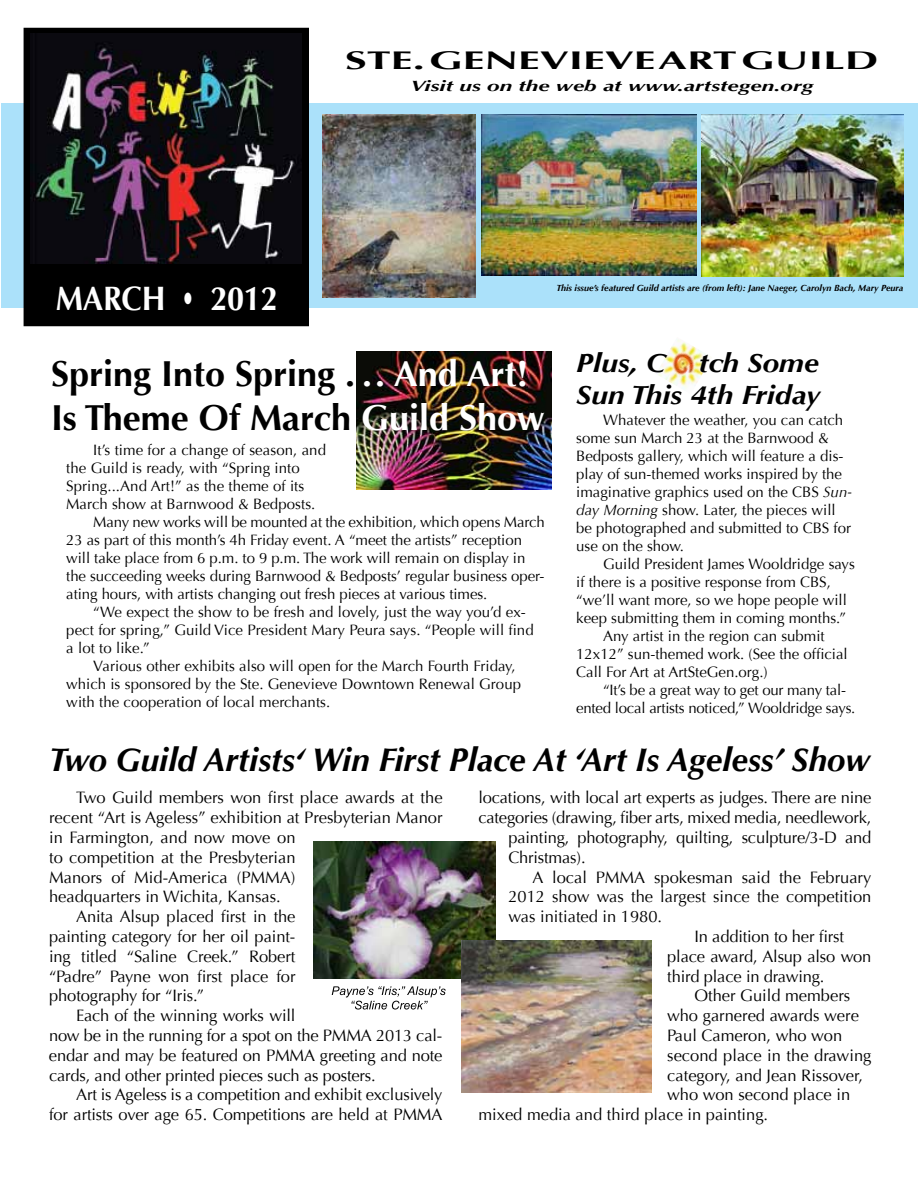
<style>
.page{position:relative;width:918px;height:1188px;background:#fff}
.page>*{position:absolute;margin:0;border:0;box-sizing:border-box;transform-origin:0 0}
.t1{font:700 36px/43.2px "Optima";color:#000}
.t2{font:700 33.75px "Optima";letter-spacing:-.01em;color:#fff;scale:.91 1}
.t3{font:italic 700 33px "Optima";color:#000}
.t4{font:italic 700 26.55px/31.8px "Optima";color:#000;scale:1.12 1}
.t5{font:700 25.5px "Optima";color:#000;scale:1.7 1}
.t6{font:16.5px "Optima";letter-spacing:-.005em;color:#000}
.t7{font:15px/18px "Optima";color:#000}
.t8{font:italic 700 15px "Optima";color:#000;scale:1.5 1}
.t9{font:italic 700 9px "Optima";color:#000}
.s1{color:#fff}
.s2{font-style:italic}
</style>
<div class="page">
<div style="left:2px;top:103px;width:916px;height:205px;background:#abe1fa"></div>
<div style="left:24px;top:28px;width:284px;height:298px;background:#000"></div>
<img style="left:31px;top:34px;width:270px;height:230px">
<img style="left:313px;top:841px;width:183px;height:137px">
<img style="left:656px;top:339px;width:56px;height:51px">
<img style="left:357px;top:351px;width:194px;height:139px">
<img style="left:481px;top:114px;width:215px;height:162px">
<img style="left:322px;top:114px;width:153px;height:183px">
<img style="left:701px;top:114px;width:202px;height:162px">
<img style="left:462px;top:940px;width:190px;height:153px">
<svg style="left:332px;top:986px;width:114px;height:24px"></svg>
<h3 class="t5" style="left:345px;top:46px;width:315px">STE. GENEVIEVE ART GUILD</h3>
<h2 class="t2" style="left:56px;top:279px;width:245px">MARCH • 2012</h2>
<p class="t8" style="left:410px;top:77px;width:270px">Visit us on the web at www.artstegen.org</p>
<p class="t9" style="left:557px;top:283px;width:348px">This issue’s featured Guild artists are (from left): Jane Naeger, Carolyn Bach, Mary Peura</p>
<h1 class="t1" style="left:51px;top:353px;width:495px">Spring Into Spring . <span class="s1">.. And Art!<br></span>Is Theme Of March <span class="s1">Guild Show</span></h1>
<p class="t7" style="left:93px;top:441px;width:234px">It’s time for a change of season, and</p>
<p class="t7" style="left:66px;top:459px;width:235px">the Guild is ready, with “Spring into</p>
<p class="t7" style="left:66px;top:477px;width:240px">Spring...And Art!” as the theme of its</p>
<p class="t7" style="left:66px;top:495px;width:251px">March show at Barnwood &amp; Bedposts.</p>
<p class="t7" style="left:93px;top:513px;width:453px">Many new works will be mounted at the exhibition, which opens March</p>
<p class="t7" style="left:66px;top:531px;width:457px">23 as part of this month’s 4h Friday event. A “meet the artists” reception</p>
<p class="t7" style="left:66px;top:549px;width:461px">will take place from 6 p.m. to 9 p.m. The work will remain on display in</p>
<p class="t7" style="left:66px;top:567px;width:480px">the succeeding weeks during Barnwood &amp; Bedposts’ regular business oper-</p>
<p class="t7" style="left:66px;top:585px;width:423px">ating hours, with artists changing out fresh pieces at various times.</p>
<p class="t7" style="left:93px;top:603px;width:434px">“We expect the show to be fresh and lovely, just the way you’d ex-</p>
<p class="t7" style="left:66px;top:621px;width:469px">pect for spring,” Guild Vice President Mary Peura says. “People will find</p>
<p class="t7" style="left:66px;top:639px;width:85px">a lot to like.”</p>
<p class="t7" style="left:93px;top:657px;width:424px">Various other exhibits also will open for the March Fourth Friday,</p>
<p class="t7" style="left:66px;top:675px;width:456px">which is sponsored by the Ste. Genevieve Downtown Renewal Group</p>
<p class="t7" style="left:66px;top:693px;width:266px">with the cooperation of local merchants.</p>
<h3 class="t4" style="left:576px;top:348px;width:220px">Plus, C tch Some<br>Sun This 4th Friday</h3>
<p class="t7" style="left:576px;top:411px;width:277px;text-indent:27px">Whatever the weather, you can catch some sun March 23 at the Barnwood &amp; Bedposts gallery, which will feature a dis&shy;play of sun-themed works inspired by the imaginative graphics used on the CBS <span class="s2">Sun&shy;day Morning</span> show. Later, the pieces will be photographed and submitted to CBS for use on the show.</p>
<p class="t7" style="left:603px;top:555px;width:253px">Guild President James Wooldridge says</p>
<p class="t7" style="left:576px;top:573px;width:256px">if there is a positive response from CBS,</p>
<p class="t7" style="left:576px;top:591px;width:272px">“we’ll want more, so we hope people will</p>
<p class="t7" style="left:576px;top:609px;width:272px">keep submitting them in coming months.”</p>
<p class="t7" style="left:603px;top:627px;width:223px">Any artist in the region can submit</p>
<p class="t7" style="left:576px;top:645px;width:273px">12x12” sun-themed work. (See the official</p>
<p class="t7" style="left:576px;top:663px;width:193px">Call For Art at ArtSteGen.org.)</p>
<p class="t7" style="left:603px;top:681px;width:244px">“It’s be a great way to get our many tal-</p>
<p class="t7" style="left:576px;top:699px;width:281px">ented local artists noticed,” Wooldridge says.</p>
<h3 class="t3" style="left:49px;top:740px;width:823px">Two Guild Artists‘ Win First Place At ‘Art Is Ageless’ Show</h3>
<p class="t6" style="left:76px;top:788px;width:368px">Two Guild members won first place awards at the</p>
<p class="t6" style="left:49px;top:808px;width:395px">recent “Art is Ageless” exhibition at Presbyterian Manor</p>
<p class="t6" style="left:49px;top:828px;width:248px">in Farmington, and now move on</p>
<p class="t6" style="left:49px;top:848px;width:248px">to competition at the Presbyterian</p>
<p class="t6" style="left:49px;top:867px;width:248px">Manors of Mid-America (PMMA)</p>
<p class="t6" style="left:49px;top:887px;width:233px">headquarters in Wichita, Kansas.</p>
<p class="t6" style="left:76px;top:907px;width:221px">Anita Alsup placed first in the</p>
<p class="t6" style="left:49px;top:927px;width:248px">painting category for her oil paint-</p>
<p class="t6" style="left:49px;top:947px;width:248px">ing titled “Saline Creek.” Robert</p>
<p class="t6" style="left:49px;top:966px;width:248px">“Padre” Payne won first place for</p>
<p class="t6" style="left:49px;top:986px;width:157px">photography for “Iris.”</p>
<p class="t6" style="left:76px;top:1006px;width:221px">Each of the winning works will</p>
<p class="t6" style="left:49px;top:1026px;width:395px">now be in the running for a spot on the PMMA 2013 cal-</p>
<p class="t6" style="left:49px;top:1046px;width:395px">endar and may be featured on PMMA greeting and note</p>
<p class="t6" style="left:49px;top:1065px;width:328px">cards, and other printed pieces such as posters.</p>
<p class="t6" style="left:76px;top:1085px;width:368px">Art is Ageless is a competition and exhibit exclusively</p>
<p class="t6" style="left:49px;top:1105px;width:395px">for artists over age 65. Competitions are held at PMMA</p>
<p class="t6" style="left:478px;top:788px;width:394px">locations, with local art experts as judges. There are nine</p>
<p class="t6" style="left:478px;top:808px;width:395px">categories (drawing, fiber arts, mixed media, needlework,</p>
<p class="t6" style="left:508px;top:828px;width:364px">painting, photography, quilting, sculpture/3-D and</p>
<p class="t6" style="left:508px;top:848px;width:79px">Christmas).</p>
<p class="t6" style="left:532px;top:867px;width:341px">A local PMMA spokesman said the February</p>
<p class="t6" style="left:508px;top:887px;width:365px">2012 show was the largest since the competition</p>
<p class="t6" style="left:508px;top:907px;width:155px">was initiated in 1980.</p>
<p class="t6" style="left:694px;top:927px;width:151px">In addition to her first</p>
<p class="t6" style="left:667px;top:947px;width:206px">place award, Alsup also won</p>
<p class="t6" style="left:667px;top:966px;width:159px">third place in drawing.</p>
<p class="t6" style="left:694px;top:986px;width:157px">Other Guild members</p>
<p class="t6" style="left:667px;top:1006px;width:193px">who garnered awards were</p>
<p class="t6" style="left:667px;top:1026px;width:176px">Paul Cameron, who won</p>
<p class="t6" style="left:667px;top:1046px;width:206px">second place in the drawing</p>
<p class="t6" style="left:667px;top:1065px;width:197px">category, and Jean Rissover,</p>
<p class="t6" style="left:667px;top:1085px;width:184px">who won second place in</p>
<p class="t6" style="left:478px;top:1105px;width:291px">mixed media and third place in painting.</p>
</div>
